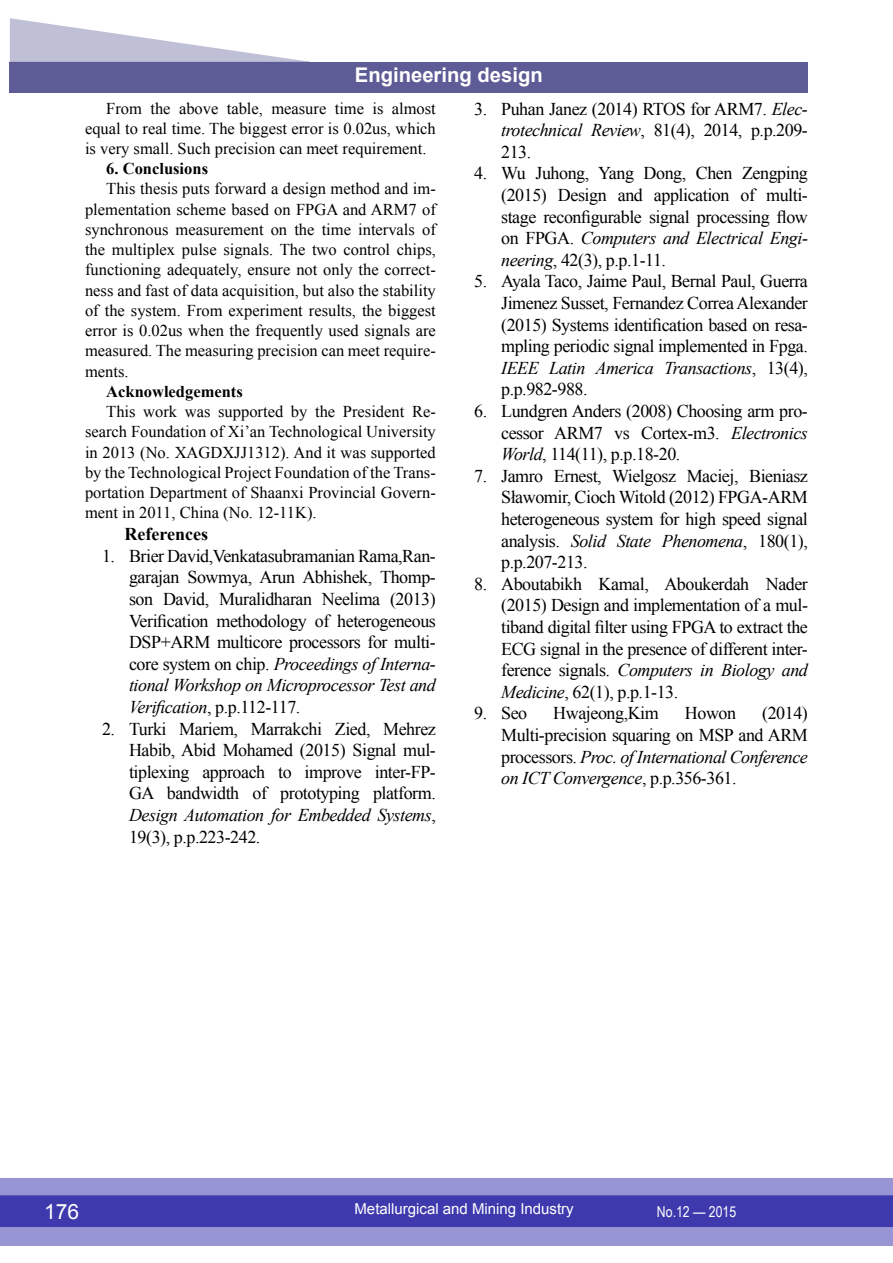
<style>
.page{position:relative;width:893px;height:1263px;background:#fff}
.page>*{position:absolute;margin:0;border:0;box-sizing:border-box;transform-origin:0 0}
.t1{font:21px "Arial";color:#fff}
.t2{font:700 20.25px "Arial";color:#fff}
.t3{font:18px/21.6px "Times New Roman";letter-spacing:-.025em;color:#000;text-align:justify}
.t4{font:700 18px "Times New Roman";color:#000}
.t5{font:16.5px/20.2px "Times New Roman";color:#000;text-align:justify}
.t6{font:700 16.5px "Times New Roman";color:#000}
.t7{font:15px "Arial";color:#fff}
.t8{font:15px "Arial Narrow";color:#fff}
.s1{font-style:italic}
</style>
<div class="page">
<div style="left:0;top:1178px;width:893px;height:68px;background:#9795d3"></div>
<div style="left:0;top:1195px;width:893px;height:32px;background:#3e3aae;border:2px solid #3e3aae"></div>
<div style="left:10px;top:62px;width:798px;height:30px;background:#5e5c96"></div>
<svg style="left:10px;top:18px;width:300px;height:44px"></svg>
<p class="t2" style="left:355px;top:62px;width:189px">Engineering design</p>
<p class="t5" style="left:85px;top:98px;width:352px;text-indent:21px">From the above table, measure time is almost equal to real time. The biggest error is 0.02us, which is very small. Such precision can meet requirement.</p>
<p class="t6" style="left:106px;top:157px;width:103px">6. Conclusions</p>
<p class="t5" style="left:85px;top:179px;width:352px;text-indent:21px">This thesis puts forward a design method and im&shy;plementation scheme based on FPGA and ARM7 of synchronous measurement on the time intervals of the multiplex pulse signals. The two control chips, functioning adequately, ensure not only the correct&shy;ness and fast of data acquisition, but also the stability of the system. From experiment results, the biggest error is 0.02us when the frequently used signals are measured. The measuring precision can meet require&shy;ments.</p>
<p class="t6" style="left:106px;top:380px;width:138px">Acknowledgements</p>
<p class="t5" style="left:85px;top:401px;width:352px;text-indent:21px">This work was supported by the President Re&shy;search Foundation of Xi’an Technological University in 2013 (No. XAGDXJJ1312). And it was supported by the Technological Project Foundation of the Trans&shy;portation Department of Shaanxi Provincial Govern&shy;ment in 2011, China (No. 12-11K).</p>
<p class="t4" style="left:125px;top:522px;width:85px">References</p>
<p class="t3" style="left:129px;top:545px;width:308px;text-indent:-27px">1. Brier David,Venkatasubramanian Rama,Ran&shy;garajan Sowmya, Arun Abhishek, Thomp&shy;son David, Muralidharan Neelima (2013)<br>Verification methodology of heterogeneous DSP+ARM multicore processors for multi&shy;core system on chip. <span class="s1">Proceedings of Interna&shy;tional Workshop on Microprocessor Test and Verification</span>, p.p.112-117.</p>
<p class="t3" style="left:129px;top:717px;width:308px;text-indent:-27px">2. Turki Mariem, Marrakchi Zied, Mehrez Habib, Abid Mohamed (2015) Signal mul&shy;tiplexing approach to improve inter-FP-GA bandwidth of prototyping platform.<br><span class="s1">Design Automation for Embedded Systems</span>, 19(3), p.p.223-242.</p>
<p class="t3" style="left:501px;top:97px;width:308px;text-indent:-27px">3. Puhan Janez (2014) RTOS for ARM7. <span class="s1">Elec&shy;trotechnical Review</span>, 81(4), 2014, p.p.209- 213.</p>
<p class="t3" style="left:501px;top:162px;width:308px;text-indent:-27px">4. Wu Juhong, Yang Dong, Chen Zengping (2015) Design and application of multi&shy;stage reconfigurable signal processing flow on FPGA. <span class="s1">Computers and Electrical Engi&shy;neering</span>, 42(3), p.p.1-11.</p>
<p class="t3" style="left:501px;top:270px;width:308px;text-indent:-27px">5. Ayala Taco, Jaime Paul, Bernal Paul, Guerra Jimenez Susset, Fernandez Correa Alexander (2015) Systems identification based on resa&shy;mpling periodic signal implemented in Fpga.<br><span class="s1">IEEE Latin America Transactions</span>, 13(4), p.p.982-988.</p>
<p class="t3" style="left:501px;top:400px;width:308px;text-indent:-27px">6. Lundgren Anders (2008) Choosing arm pro&shy;cessor ARM7 vs Cortex-m3. <span class="s1">Electronics World</span>, 114(11), p.p.18-20.</p>
<p class="t3" style="left:501px;top:465px;width:308px;text-indent:-27px">7. Jamro Ernest, Wielgosz Maciej, Bieniasz Sławomir, Cioch Witold (2012) FPGA-ARM heterogeneous system for high speed signal analysis. <span class="s1">Solid State Phenomena</span>, 180(1), p.p.207-213.</p>
<p class="t3" style="left:501px;top:573px;width:308px;text-indent:-27px">8. Aboutabikh Kamal, Aboukerdah Nader (2015) Design and implementation of a mul&shy;tiband digital filter using FPGA to extract the ECG signal in the presence of different inter&shy;ference signals. <span class="s1">Computers in Biology and Medicine</span>, 62(1), p.p.1-13.</p>
<p class="t3" style="left:474px;top:702px;width:55px">9. Seo</p>
<p class="t3" style="left:553px;top:702px;width:107px">Hwajeong,Kim</p>
<p class="t3" style="left:685px;top:702px;width:53px">Howon</p>
<p class="t3" style="left:501px;top:702px;width:308px;text-indent:261px">(2014)<br>Multi-precision squaring on MSP and ARM processors. <span class="s1">Proc. of International Conference on ICT Convergence</span>, p.p.356-361.</p>
<p class="t1" style="left:44px;top:1197px;width:37px">176</p>
<p class="t7" style="left:354px;top:1199px;width:221px">Metallurgical and Mining Industry</p>
<p class="t8" style="left:657px;top:1201px;width:81px">No.12 — 2015</p>
</div>
